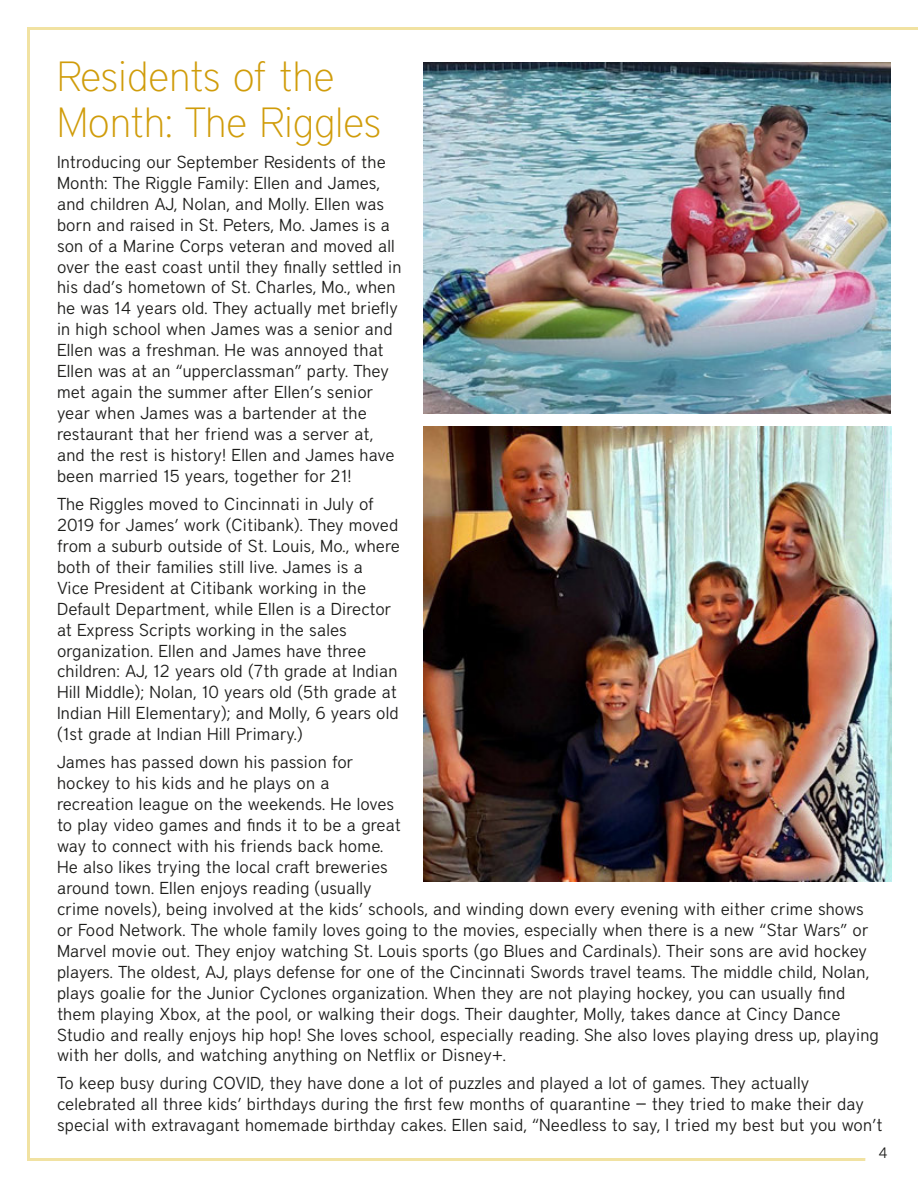
<style>
.page{position:relative;width:918px;height:1188px;background:#fff}
.page>*{position:absolute;margin:0;border:0;box-sizing:border-box;transform-origin:0 0}
.t1{font:100 42px/46.5px "District";color:#d09c0a}
.t2{font:300 17.25px/21px "District";letter-spacing:.01em;color:#1d1d1b}
.t3{font:300 15px "District";color:#1d1d1b}
</style>
<div class="page">
<img style="left:423px;top:63px;width:468px;height:350px">
<img style="left:423px;top:427px;width:468px;height:454px">
<h1 class="t1" style="left:57px;top:52px;width:326px">Residents of the<br>Month: The Riggles</h1>
<p class="t2" style="left:57px;top:151px;width:346px">Introducing our September Residents of the Month: The Riggle Family: Ellen and James, and children AJ, Nolan, and Molly. Ellen was born and raised in St. Peters, Mo. James is a son of a Marine Corps veteran and moved all over the east coast until they finally settled in his dad’s hometown of St. Charles, Mo., when he was 14 years old. They actually met briefly in high school when James was a senior and Ellen was a freshman. He was annoyed that Ellen was at an “upperclassman” party. They met again the summer after Ellen’s senior year when James was a bartender at the restaurant that her friend was a server at, and the rest is history! Ellen and James have been married 15 years, together for 21!</p>
<p class="t2" style="left:57px;top:493px;width:345px">The Riggles moved to Cincinnati in July of 2019 for James’ work (Citibank). They moved from a suburb outside of St. Louis, Mo., where both of their families still live. James is a<br>Vice President at Citibank working in the Default Department, while Ellen is a Director at Express Scripts working in the sales organization. Ellen and James have three children: AJ, 12 years old (7th grade at Indian Hill Middle); Nolan, 10 years old (5th grade at Indian Hill Elementary); and Molly, 6 years old (1st grade at Indian Hill Primary.)</p>
<p class="t2" style="left:57px;top:751px;width:823px">James has passed down his passion for<br>hockey to his kids and he plays on a<br>recreation league on the weekends. He loves<br>to play video games and finds it to be a great<br>way to connect with his friends back home.<br>He also likes trying the local craft breweries<br>around town. Ellen enjoys reading (usually<br>crime novels), being involved at the kids’ schools, and winding down every evening with either crime shows or Food Network. The whole family loves going to the movies, especially when there is a new “Star Wars” or Marvel movie out. They enjoy watching St. Louis sports (go Blues and Cardinals). Their sons are avid hockey players. The oldest, AJ, plays defense for one of the Cincinnati Swords travel teams. The middle child, Nolan, plays goalie for the Junior Cyclones organization. When they are not playing hockey, you can usually find them playing Xbox, at the pool, or walking their dogs. Their daughter, Molly, takes dance at Cincy Dance Studio and really enjoys hip hop! She loves school, especially reading. She also loves playing dress up, playing with her dolls, and watching anything on Netflix or Disney+.</p>
<p class="t2" style="left:57px;top:1073px;width:827px">To keep busy during COVID, they have done a lot of puzzles and played a lot of games. They actually celebrated all three kids’ birthdays during the first few months of quarantine — they tried to make their day special with extravagant homemade birthday cakes. Ellen said, “Needless to say, I tried my best but you won’t</p>
<p class="t3" style="left:878px;top:1144px;width:11px">4</p>
</div>
